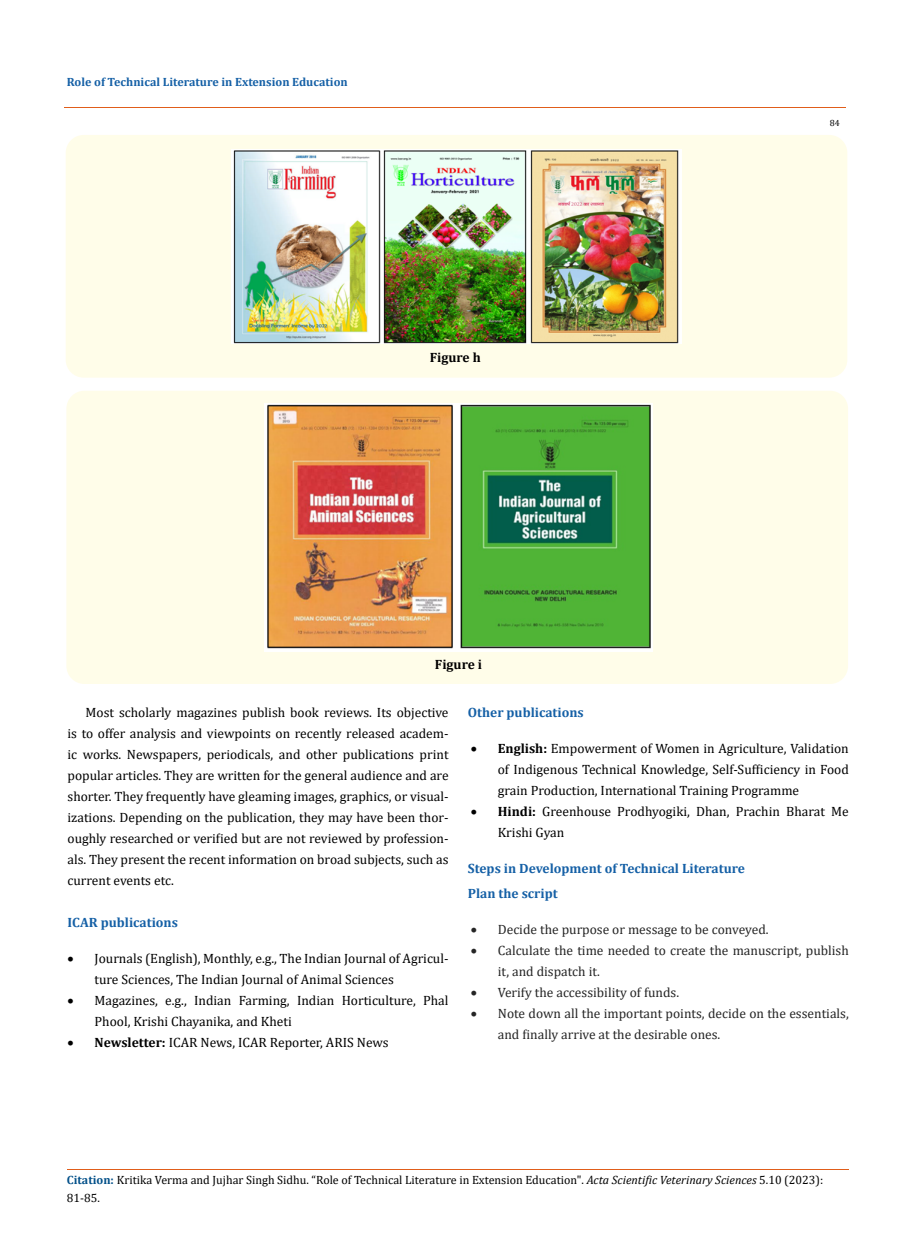
<style>
.page{position:relative;width:917px;height:1260px;background:#fff}
.page>*{position:absolute;margin:0;border:0;box-sizing:border-box;transform-origin:0 0}
.t1{font:13.5px/21px "Cambria";color:#000}
.t2{font:13.5px/21px "Cambria";color:#252525}
.t3{font:700 13.5px/24.8px "Cambria";color:#1560a6}
.t4{font:700 13.5px "Cambria";color:#000}
.t5{font:12px/18px "Cambria";color:#000}
.t6{font:700 12px "Cambria";color:#1560a6}
.t7{font:9px "Cambria";color:#000}
.s1{font-weight:700}
.s2{font-weight:700;color:#035089}
.s3{font-style:italic}
</style>
<div class="page">
<div style="left:66px;top:135px;width:781px;height:243px;background:#fffde9;border-radius:18px"></div>
<img style="left:232px;top:149px;width:449px;height:195px">
<div style="left:66px;top:391px;width:782px;height:293px;background:#fffde9;border-radius:18px"></div>
<img style="left:265px;top:404px;width:387px;height:247px">
<hr style="left:64px;top:108px;width:781px;height:1px;background:#e05d1a">
<hr style="left:67px;top:1169px;width:781px;height:1px;background:#e05d1a">
<p class="t6" style="left:67px;top:73px;width:282px">Role of Technical Literature in Extension Education</p>
<p class="t4" style="left:429px;top:348px;width:52px">Figure h</p>
<p class="t7" style="left:829px;top:118px;width:11px">84</p>
<p class="t4" style="left:435px;top:655px;width:49px">Figure i</p>
<p class="t1" style="left:68px;top:702px;width:382px;text-align:justify;text-indent:18px">Most scholarly magazines publish book reviews. Its objective is to offer analysis and viewpoints on recently released academ&shy;ic works. Newspapers, periodicals, and other publications print popular articles. They are written for the general audience and are shorter. They frequently have gleaming images, graphics, or visual&shy;izations. Depending on the publication, they may have been thor&shy;oughly researched or verified but are not reviewed by profession&shy;als. They present the recent information on broad subjects, such as current events etc.</p>
<p class="t3" style="left:68px;top:910px;width:112px">ICAR publications</p>
<p class="t1" style="left:95px;top:948px;width:355px;text-indent:-27px">• Journals (English), Monthly, e.g., The Indian Journal of Agricul&shy;ture Sciences, The Indian Journal of Animal Sciences</p>
<p class="t1" style="left:95px;top:990px;width:355px;text-indent:-27px">• Magazines, e.g., Indian Farming, Indian Horticulture, Phal<br>Phool, Krishi Chayanika, and Kheti</p>
<p class="t1" style="left:68px;top:1032px;width:323px">• <span class="s1">Newsletter:</span> ICAR News, ICAR Reporter, ARIS News</p>
<p class="t3" style="left:468px;top:700px;width:117px">Other publications</p>
<p class="t1" style="left:498px;top:738px;width:352px;text-align:justify;text-indent:-27px">• <span class="s1">English:</span> Empowerment of Women in Agriculture, Validation of Indigenous Technical Knowledge, Self-Sufficiency in Food grain Production, International Training Programme</p>
<p class="t1" style="left:498px;top:801px;width:352px;text-indent:-27px">• <span class="s1">Hindi:</span> Greenhouse Prodhyogiki, Dhan, Prachin Bharat Me<br>Krishi Gyan</p>
<p class="t3" style="left:468px;top:856px;width:279px">Steps in Development of Technical Literature<br>Plan the script</p>
<p class="t2" style="left:471px;top:919px;width:299px">• Decide the purpose or message to be conveyed.</p>
<p class="t2" style="left:498px;top:940px;width:352px;text-indent:-27px">• Calculate the time needed to create the manuscript, publish it, and dispatch it.</p>
<p class="t2" style="left:471px;top:982px;width:210px">• Verify the accessibility of funds.</p>
<p class="t2" style="left:498px;top:1003px;width:352px;text-indent:-27px">• Note down all the important points, decide on the essentials, and finally arrive at the desirable ones.</p>
<p class="t5" style="left:67px;top:1171px;width:757px"><span class="s2">Citation:</span> Kritika Verma and Jujhar Singh Sidhu. “Role of Technical Literature in Extension Education". <span class="s3">Acta Scientific Veterinary Sciences</span> 5.10 (2023):<br>81-85.</p>
</div>
